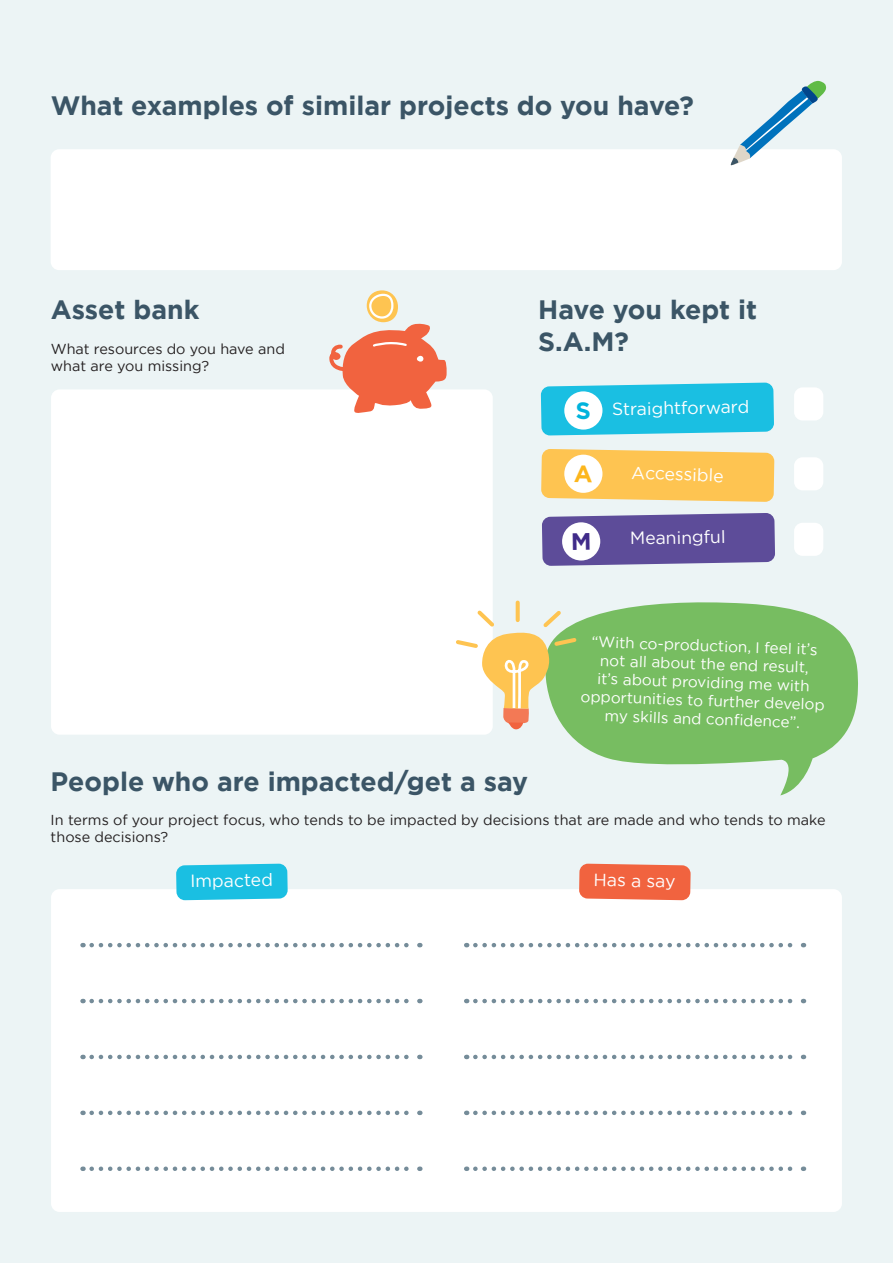
<style>
.page{position:relative;width:893px;height:1263px;background:#ecf4f5}
.page>*{position:absolute;margin:0;border:0;box-sizing:border-box;transform-origin:0 0}
.t1{font:700 26.55px/31.8px "Gotham";color:#3b5566}
.t2{font:17.55px "Gotham";color:#fff}
.t3{font:15.3px/18.3px "Gotham";color:#fff;text-align:center}
.t4{font:14.4px/17.2px "Gotham";color:#231f20}
</style>
<div class="page">
<div style="left:51px;top:149px;width:791px;height:121px;background:#fff;border-radius:9px"></div>
<div style="left:51px;top:389px;width:442px;height:346px;background:#fff;border-radius:9px"></div>
<div style="left:794px;top:387px;width:29px;height:33px;background:#fff;border-radius:9px"></div>
<div style="left:794px;top:457px;width:29px;height:33px;background:#fff;border-radius:9px"></div>
<div style="left:794px;top:523px;width:29px;height:33px;background:#fff;border-radius:9px"></div>
<svg style="left:566px;top:602px;width:292px;height:193px;fill:#77bd61"></svg>
<svg style="left:516px;top:602px;width:4px;height:5px"></svg>
<svg style="left:456px;top:607px;width:123px;height:123px"></svg>
<div style="left:51px;top:889px;width:791px;height:323px;background:#fff;border-radius:9px"></div>
<svg style="left:92px;top:943px;width:328px;height:4px"></svg>
<svg style="left:92px;top:999px;width:328px;height:4px"></svg>
<svg style="left:92px;top:1055px;width:328px;height:4px"></svg>
<svg style="left:92px;top:1110px;width:328px;height:5px"></svg>
<svg style="left:92px;top:1166px;width:328px;height:5px"></svg>
<svg style="left:176px;top:863px;width:112px;height:37px;background:#2bc3e3"></svg>
<svg style="left:579px;top:863px;width:112px;height:37px;background:#f16e4d"></svg>
<svg style="left:475px;top:943px;width:329px;height:4px"></svg>
<svg style="left:475px;top:999px;width:329px;height:4px"></svg>
<svg style="left:475px;top:1055px;width:329px;height:4px"></svg>
<svg style="left:475px;top:1110px;width:329px;height:5px"></svg>
<svg style="left:475px;top:1166px;width:329px;height:5px"></svg>
<svg style="left:367px;top:290px;width:31px;height:32px"></svg>
<svg style="left:329px;top:293px;width:118px;height:120px"></svg>
<svg style="left:730px;top:80px;width:96px;height:86px"></svg>
<svg style="left:541px;top:382px;width:233px;height:53px;background:#40c9e6"></svg>
<svg style="left:541px;top:449px;width:233px;height:53px;background:#fccd6e"></svg>
<svg style="left:542px;top:513px;width:233px;height:53px;background:#776aa9"></svg>
<p class="t1" style="left:51px;top:90px;width:645px">What examples of similar projects do you have?</p>
<p class="t1" style="left:51px;top:294px;width:150px">Asset bank</p>
<p class="t4" style="left:51px;top:340px;width:236px">What resources do you have and what are you missing?</p>
<p class="t1" style="left:538px;top:294px;width:221px">Have you kept it<br>S.A.M?</p>
<p class="t2" style="left:612px;top:398px;width:139px;rotate:-1deg">Straightforward</p>
<p class="t2" style="left:632px;top:461px;width:94px;rotate:2deg">Accessible</p>
<p class="t2" style="left:630px;top:527px;width:97px;rotate:-1deg">Meaningful</p>
<p class="t3" style="left:583px;top:632px;width:246px;rotate:2deg">“With co-production, I feel it’s not all about the end result,<br>it’s about providing me with opportunities to further develop my skills and confi dence”.</p>
<p class="t1" style="left:51px;top:765px;width:479px">People who are impacted/get a say</p>
<p class="t4" style="left:51px;top:811px;width:776px">In terms of your project focus, who tends to be impacted by decisions that are made and who tends to make those decisions?</p>
<p class="t2" style="left:190px;top:870px;width:84px;rotate:-1deg">Impacted</p>
<p class="t2" style="left:594px;top:868px;width:83px;rotate:1deg">Has a say</p>
</div>
